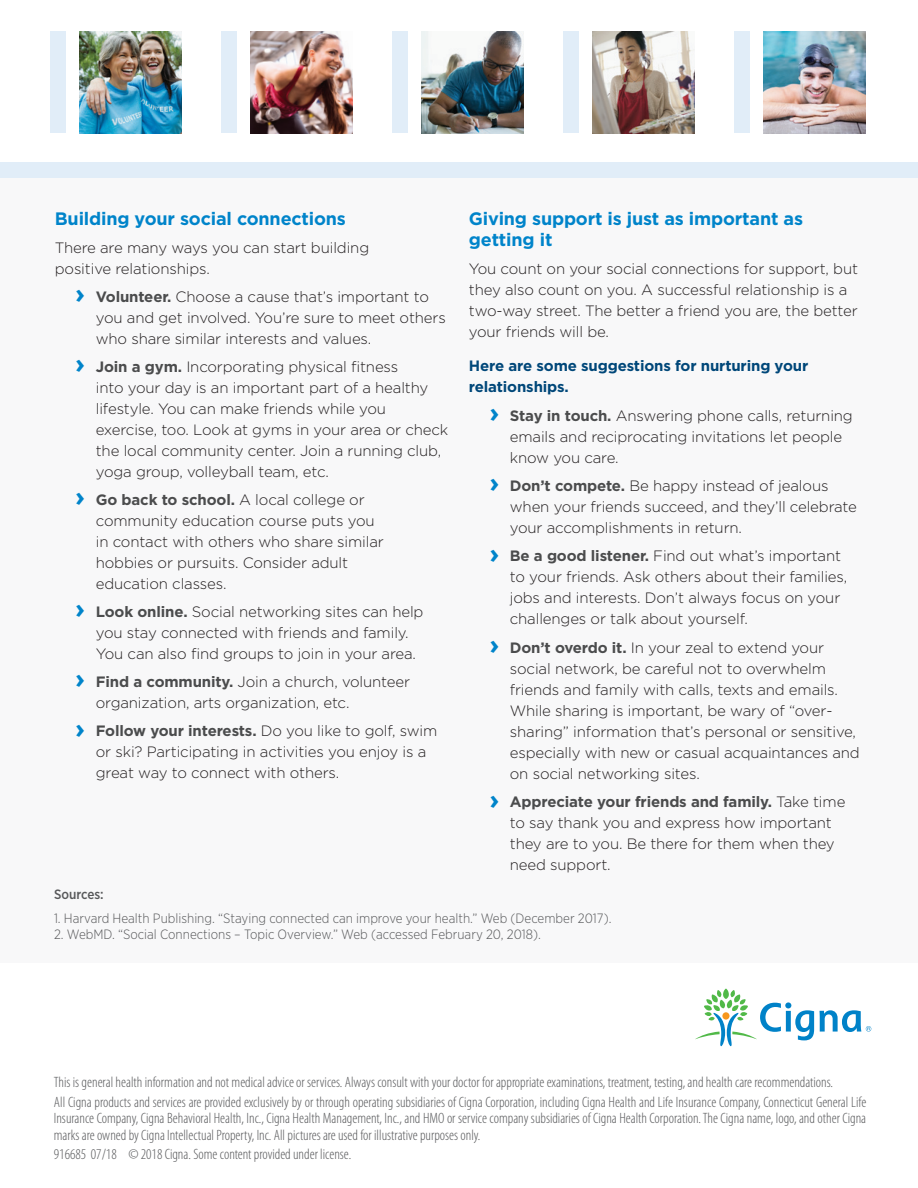
<style>
.page{position:relative;width:918px;height:1188px;background:#fff}
.page>*{position:absolute;margin:0;border:0;box-sizing:border-box;transform-origin:0 0}
.t1{font:700 18px/21.1px "Gotham";letter-spacing:-.01em;color:#0084ca}
.t2{font:300 15px/21px "Gotham";letter-spacing:-.01em;color:#231f20}
.Legal_copy_Cat{font:300 condensed 15px/16.5px "Myriad Pro";color:#57585a;text-align:justify}
.t3{font:700 15px/21px "Gotham";letter-spacing:-.01em;color:#004779}
.t4{font:300 13.5px "Gotham Narrow";color:#57585a}
.t5{font:500 13.5px "Gotham Narrow";color:#57585a}
.s1{font-weight:700;font-size:26.85px;color:#0084ca}
.s2{font-weight:700;color:#4b4c4d}
</style>
<div class="page">
<div style="left:0;top:162px;width:918px;height:800px;background:#f8f8f9"></div>
<svg style="left:695px;top:989px;width:176px;height:57px"></svg>
<img style="left:80px;top:32px;width:102px;height:101px">
<div style="left:50px;top:32px;width:16px;height:101px;background:#e1edf8"></div>
<img style="left:251px;top:32px;width:101px;height:101px">
<div style="left:221px;top:32px;width:16px;height:101px;background:#e1edf8"></div>
<img style="left:422px;top:32px;width:101px;height:101px">
<div style="left:392px;top:32px;width:16px;height:101px;background:#e1edf8"></div>
<img style="left:593px;top:32px;width:101px;height:101px">
<div style="left:563px;top:32px;width:16px;height:101px;background:#e1edf8"></div>
<img style="left:764px;top:32px;width:101px;height:101px">
<div style="left:734px;top:32px;width:16px;height:101px;background:#e1edf8"></div>
<div style="left:0;top:162px;width:918px;height:16px;background:#e1edf8"></div>
<p class="t1" style="left:55px;top:208px;width:293px">Building your social connections</p>
<p class="t2" style="left:55px;top:236px;width:316px">There are many ways you can start building positive relationships.</p>
<p class="t2" style="left:96px;top:286px;width:352px;text-indent:-20px"><span class="s1">›</span> <span class="s2">Volunteer.</span> Choose a cause that’s important to you and get involved. You’re sure to meet others who share similar interests and values.</p>
<p class="t2" style="left:96px;top:356px;width:354px;text-indent:-20px"><span class="s1">›</span> <span class="s2">Join a gym.</span> Incorporating physical fitness<br>into your day is an important part of a healthy lifestyle. You can make friends while you exercise, too. Look at gyms in your area or check the local community center. Join a running club, yoga group, volleyball team, etc.</p>
<p class="t2" style="left:96px;top:489px;width:290px;text-indent:-20px"><span class="s1">›</span> <span class="s2">Go back to school.</span> A local college or community education course puts you in contact with others who share similar hobbies or pursuits. Consider adult education classes.</p>
<p class="t2" style="left:96px;top:601px;width:329px;text-indent:-20px"><span class="s1">›</span> <span class="s2">Look online.</span> Social networking sites can help you stay connected with friends and family.<br>You can also find groups to join in your area.</p>
<p class="t2" style="left:96px;top:671px;width:316px;text-indent:-20px"><span class="s1">›</span> <span class="s2">Find a community.</span> Join a church, volunteer organization, arts organization, etc.</p>
<p class="t2" style="left:96px;top:720px;width:343px;text-indent:-20px"><span class="s1">›</span> <span class="s2">Follow your interests.</span> Do you like to golf, swim or ski? Participating in activities you enjoy is a great way to connect with others.</p>
<p class="t1" style="left:469px;top:208px;width:336px">Giving support is just as important as getting it</p>
<p class="t2" style="left:469px;top:258px;width:391px">You count on your social connections for support, but they also count on you. A successful relationship is a two-way street. The better a friend you are, the better your friends will be.</p>
<p class="t3" style="left:469px;top:355px;width:341px">Here are some suggestions for nurturing your relationships.</p>
<p class="t2" style="left:510px;top:405px;width:345px;text-indent:-20px"><span class="s1">›</span> <span class="s2">Stay in touch.</span> Answering phone calls, returning emails and reciprocating invitations let people know you care.</p>
<p class="t2" style="left:510px;top:475px;width:349px;text-indent:-20px"><span class="s1">›</span> <span class="s2">Don’t compete.</span> Be happy instead of jealous when your friends succeed, and they’ll celebrate your accomplishments in return.</p>
<p class="t2" style="left:510px;top:545px;width:339px;text-indent:-20px"><span class="s1">›</span> <span class="s2">Be a good listener.</span> Find out what’s important to your friends. Ask others about their families, jobs and interests. Don’t always focus on your challenges or talk about yourself.</p>
<p class="t2" style="left:510px;top:637px;width:352px;text-indent:-20px"><span class="s1">›</span> <span class="s2">Don’t overdo it.</span> In your zeal to extend your social network, be careful not to overwhelm friends and family with calls, texts and emails.<br>While sharing is important, be wary of “over&shy;sharing” information that’s personal or sensitive, especially with new or casual acquaintances and on social networking sites.</p>
<p class="t2" style="left:510px;top:791px;width:337px;text-indent:-20px"><span class="s1">›</span> <span class="s2">Appreciate your friends and family.</span> Take time to say thank you and express how important they are to you. Be there for them when they need support.</p>
<p class="t5" style="left:54px;top:886px;width:51px">Sources:</p>
<p class="t4" style="left:54px;top:910px;width:559px">1. Harvard Health Publishing. “Staying connected can improve your health.” Web (December 2017).</p>
<p class="t4" style="left:54px;top:926px;width:488px">2. WebMD. “Social Connections – Topic Overview.” Web (accessed February 20, 2018).</p>
<p class="Legal_copy_Cat" style="left:54px;top:1074px;width:781px">This is general health information and not medical advice or services. Always consult with your doctor for appropriate examinations, treatment, testing, and health care recommendations.</p>
<p class="Legal_copy_Cat" style="left:54px;top:1094px;width:814px">All Cigna products and services are provided exclusively by or through operating subsidiaries of Cigna Corporation, including Cigna Health and Life Insurance Company, Connecticut General Life Insurance Company, Cigna Behavioral Health, Inc., Cigna Health Management, Inc., and HMO or service company subsidiaries of Cigna Health Corporation. The Cigna name, logo, and other Cigna marks are owned by Cigna Intellectual Property, Inc. All pictures are used for illustrative purposes only.</p>
<p class="Legal_copy_Cat" style="left:54px;top:1147px;width:299px">916685 07/18 © 2018 Cigna. Some content provided under license.</p>
</div>
